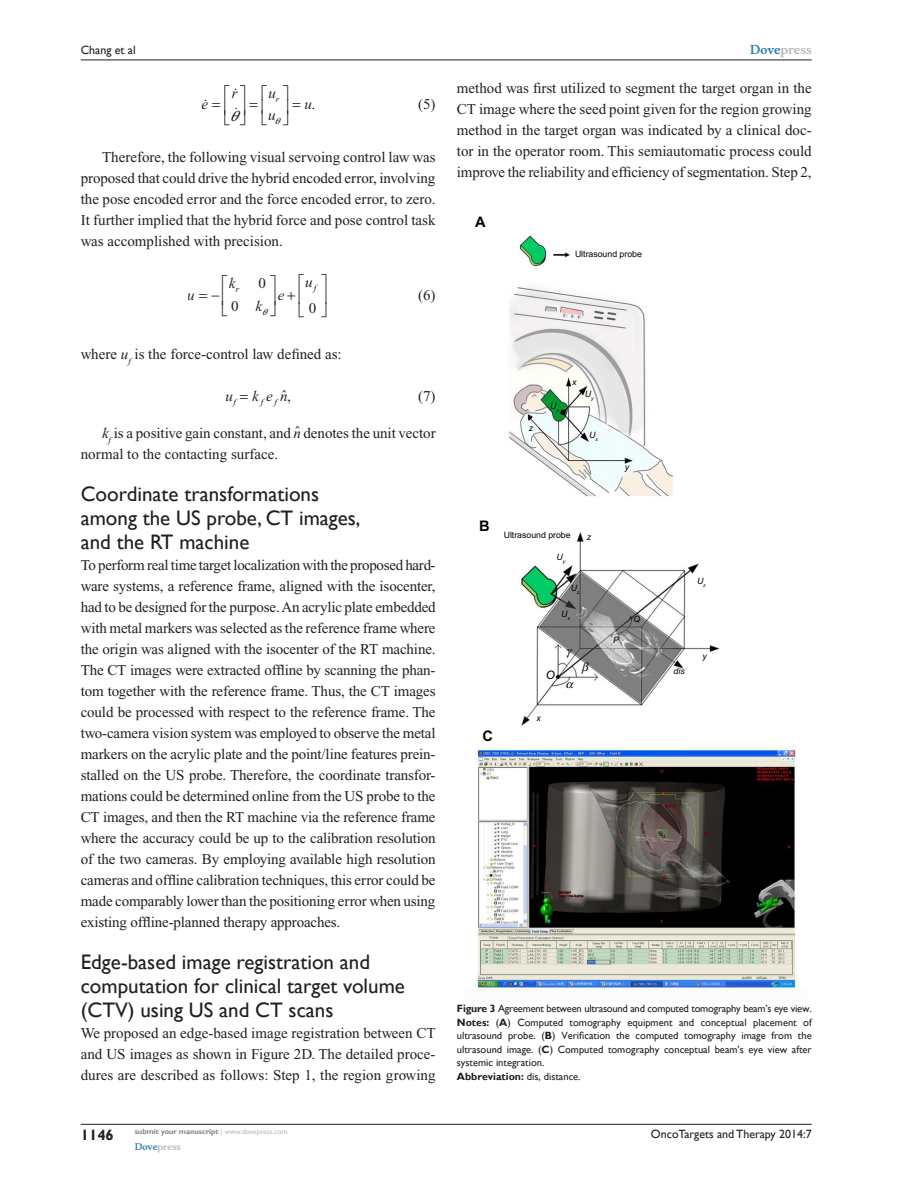
<style>
.page{position:relative;width:918px;height:1188px;background:#fff}
.page>*{position:absolute;margin:0;border:0;box-sizing:border-box;transform-origin:0 0}
.t1{font:21px/24px "Gill Sans";color:#231f20}
.TxF{font:15px/21px "Times New Roman";letter-spacing:-.01em;color:#231f20;text-align:justify}
.Tx{font:15px/21px "Times New Roman";color:#231f20;text-align:justify}
.t2{font:italic 15px/22.5px "Times New Roman";color:#231f20}
.Eqn-1i{font:15px "Times New Roman";color:#231f20}
.t3{font:700 15px "Gill Sans";color:#231f20}
.t4{font:700 14.55px "Arial";color:#000}
.t5{font:12px "Gill Sans";color:#231f20}
.t6{font:700 12px "Musee";color:#b8b9bc}
.t7{font:italic 11.7px "Arial";color:#000}
.TSNRI{font:10.5px/13.5px "Gill Sans";color:#231f20;text-align:justify}
.FC{font:10.5px "Gill Sans";letter-spacing:-.02em;color:#231f20}
.TSNRI-2{font:700 10.5px "Gill Sans";color:#231f20}
.t8{font:700 9px "Musee";color:#b8b9bc}
.t9{font:italic 9px "Times New Roman";color:#231f20}
.t10{font:8.7px "Arial";color:#000}
.t11{font:italic 8.7px "Arial";color:#000}
.t12{font:700 7.5px "Gill Sans";color:#808285}
.s1{font-style:normal}
.s2{font-style:italic}
.s3{font-weight:400;color:#b8b9bc}
.s4{color:#3485ae}
.s5{font-weight:700}
.s6{font-weight:400}
</style>
<div class="page">
<hr style="left:81px;top:1124px;width:731px;height:1px;background:#231f20">
<hr style="left:81px;top:60px;width:731px;height:1px;background:#231f20">
<img style="left:477px;top:235px;width:320px;height:756px">
<svg style="left:566px;top:682px;width:8px;height:6px"></svg>
<svg style="left:581px;top:662px;width:8px;height:12px"></svg>
<svg style="left:567px;top:649px;width:6px;height:8px"></svg>
<p class="t5" style="left:81px;top:43px;width:56px">Chang et al</p>
<p class="t2" style="left:232px;top:82px;width:7px">r</p>
<p class="t2" style="left:268px;top:82px;width:10px">u u</p>
<p class="t2" style="left:304px;top:93px;width:13px">u<span class="s1">.</span></p>
<p class="t9" style="left:276px;top:94px;width:5px">r</p>
<p class="Eqn-1i" style="left:418px;top:96px;width:19px">(5)</p>
<p class="Tx" style="left:81px;top:146px;width:356px;text-indent:21px">Therefore, the following visual servoing control law was proposed that could drive the hybrid encoded error, involving the pose encoded error and the force encoded error, to zero.<br>It further implied that the hybrid force and pose control task was accomplished with precision.</p>
<p class="t2" style="left:201px;top:93px;width:8px">e</p>
<p class="t2" style="left:188px;top:284px;width:9px">u</p>
<p class="t2" style="left:229px;top:272px;width:8px">k</p>
<p class="TxF" style="left:259px;top:273px;width:9px">0</p>
<p class="t2" style="left:305px;top:271px;width:9px">u</p>
<p class="t9" style="left:236px;top:285px;width:5px">r</p>
<p class="t9" style="left:314px;top:284px;width:4px">f</p>
<p class="t2" style="left:278px;top:284px;width:8px">e</p>
<p class="t2" style="left:256px;top:295px;width:8px">k</p>
<p class="TxF" style="left:231px;top:295px;width:9px">0</p>
<p class="TxF" style="left:309px;top:297px;width:9px">0</p>
<p class="Eqn-1i" style="left:418px;top:287px;width:19px">(6)</p>
<p class="TxF" style="left:81px;top:344px;width:263px">where <span class="s2">u</span><sub>f</sub> is the force-control law defined as:</p>
<p class="t2" style="left:225px;top:385px;width:9px">u</p>
<p class="t2" style="left:252px;top:385px;width:37px">ken</p>
<p class="t9" style="left:233px;top:397px;width:4px">f</p>
<p class="t9" style="left:261px;top:397px;width:32px">f f<sup>ˆ,</sup></p>
<p class="Eqn-1i" style="left:418px;top:388px;width:19px">(7)</p>
<p class="Tx" style="left:81px;top:422px;width:356px;text-indent:21px"><span class="s2">k</span><sub>f</sub> is a positive gain constant, and <span class="s2">n</span>ˆ denotes the unit vector normal to the contacting surface.</p>
<h2 class="t1" style="left:81px;top:482px;width:281px">Coordinate transformations among the US probe, CT images, and the RT machine</h2>
<p class="TxF" style="left:81px;top:554px;width:357px">To perform real time target localization with the proposed hard&shy;ware systems, a reference frame, aligned with the isocenter, had to be designed for the purpose. An acrylic plate embedded with metal markers was selected as the reference frame where the origin was aligned with the isocenter of the RT machine.<br>The CT images were extracted offline by scanning the phan&shy;tom together with the reference frame. Thus, the CT images could be processed with respect to the reference frame. The two-camera vision system was employed to observe the metal markers on the acrylic plate and the point/line features prein&shy;stalled on the US probe. Therefore, the coordinate transfor&shy;mations could be determined online from the US probe to the CT images, and then the RT machine via the reference frame where the accuracy could be up to the calibration resolution of the two cameras. By employing available high resolution cameras and offline calibration techniques, this error could be made comparably lower than the positioning error when using existing offline-planned therapy approaches.</p>
<h2 class="t1" style="left:81px;top:950px;width:326px">Edge-based image registration and computation for clinical target volume (CTV) using US and CT scans</h2>
<p class="TxF" style="left:81px;top:1022px;width:356px">We proposed an edge-based image registration between CT and US images as shown in Figure 2D. The detailed proce&shy;dures are described as follows: Step 1, the region growing</p>
<p class="t3" style="left:81px;top:1126px;width:35px">1146</p>
<p class="t12" style="left:135px;top:1127px;width:154px">submit your manuscript <span class="s3">| www.dovepress.com</span></p>
<p class="t8" style="left:135px;top:1141px;width:48px"><span class="s4">Dove</span>press</p>
<p class="t6" style="left:750px;top:43px;width:63px"><span class="s4">Dove</span>press</p>
<p class="TxF" style="left:457px;top:77px;width:356px">method was first utilized to segment the target organ in the CT image where the seed point given for the region growing method in the target organ was indicated by a clinical doc&shy;tor in the operator room. This semiautomatic process could improve the reliability and efficiency of segmentation. Step 2,</p>
<p class="t4" style="left:475px;top:213px;width:12px">A</p>
<p class="t10" style="left:575px;top:249px;width:68px">Ultrasound probe</p>
<p class="t11" style="left:529px;top:423px;width:6px">z</p>
<p class="t11" style="left:550px;top:401px;width:10px">U<sub>z</sub></p>
<p class="t11" style="left:572px;top:377px;width:6px">x</p>
<p class="t11" style="left:585px;top:389px;width:10px">U<sub>y</sub></p>
<p class="t11" style="left:589px;top:430px;width:10px">U<sub>x</sub></p>
<p class="t11" style="left:625px;top:462px;width:6px">y</p>
<p class="t4" style="left:479px;top:517px;width:12px">B</p>
<p class="t10" style="left:504px;top:530px;width:68px">Ultrasound probe</p>
<p class="t11" style="left:556px;top:552px;width:10px">U<sub>y</sub></p>
<p class="t11" style="left:587px;top:532px;width:6px">z</p>
<p class="t11" style="left:571px;top:583px;width:10px">U<sub>z</sub></p>
<p class="t11" style="left:561px;top:609px;width:10px">U<sub>x</sub></p>
<p class="t11" style="left:634px;top:614px;width:8px">Q</p>
<p class="t11" style="left:613px;top:635px;width:7px">P</p>
<p class="t7" style="left:546px;top:668px;width:11px">O</p>
<p class="t4" style="left:482px;top:728px;width:12px">C</p>
<p class="t11" style="left:536px;top:712px;width:6px">x</p>
<p class="t11" style="left:697px;top:576px;width:10px">U<sub>z</sub></p>
<p class="t11" style="left:674px;top:666px;width:13px">dis</p>
<p class="t11" style="left:703px;top:651px;width:6px">y</p>
<p class="FC" style="left:457px;top:1002px;width:356px"><span class="s5">Figure 3</span> Agreement between ultrasound and computed tomography beam’s eye view.</p>
<p class="TSNRI" style="left:457px;top:1015px;width:356px"><span class="s5">Notes:</span> (<span class="s5">A</span>) Computed tomography equipment and conceptual placement of ultrasound probe. (<span class="s5">B</span>) Verification the computed tomography image from the ultrasound image. (<span class="s5">C</span>) Computed tomography conceptual beam’s eye view after systemic integration.</p>
<p class="TSNRI-2" style="left:457px;top:1070px;width:125px">Abbreviation: <span class="s6">dis, distance.</span></p>
<p class="t5" style="left:651px;top:1127px;width:162px">OncoTargets and Therapy 2014:7</p>
</div>
